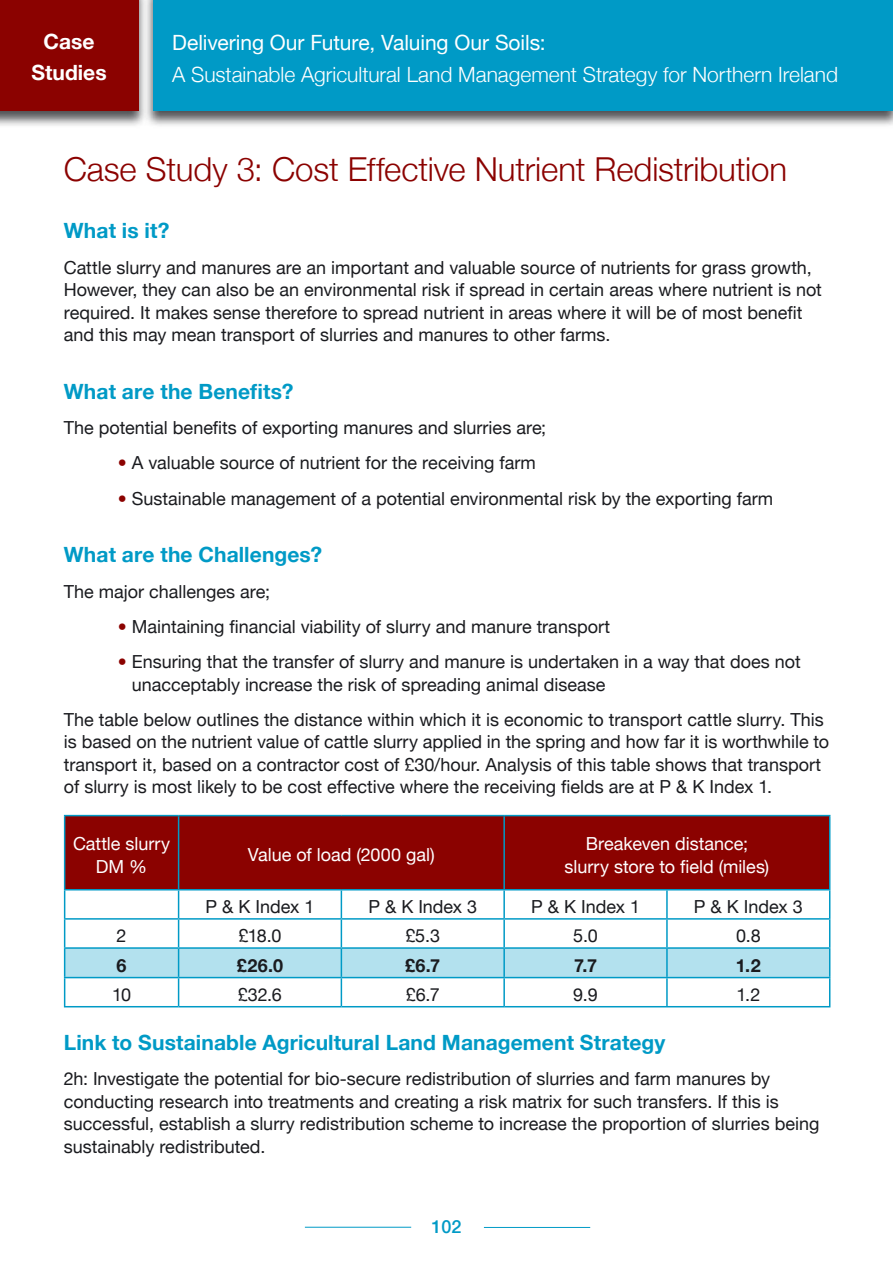
<style>
.page{position:relative;width:893px;height:1263px;background:#fff}
.page>*{position:absolute;margin:0;border:0;box-sizing:border-box;transform-origin:0 0}
.Header_Green{font:300 33px "Helvetica Neue";letter-spacing:-.005em;color:#8b0200}
.Header_Black{font:700 21px "Helvetica Neue";letter-spacing:.005em;color:#009ac6}
.t1{font:300 21px "Helvetica Neue";color:#fff}
.t2{font:21px "Helvetica Neue";color:#fff}
.Body_Text{font:700 21px "Helvetica Neue";letter-spacing:.005em;color:#009ac6}
.t3{font:700 21px/31.5px "Helvetica Neue";color:#fff;text-align:center}
.Body_Text-2{font:18px/22.5px "Helvetica Neue";color:#1a1b1f}
.t4{font:18px/22.5px "Helvetica Neue";color:#fff;text-align:center}
.t5{font:700 18px "Helvetica Neue";color:#1a1b1f}
.t6{font:500 18px "Helvetica Neue";color:#009ac6}
.s1{color:#8b0200}
</style>
<div class="page">
<div style="left:144px;top:0;width:749px;height:128px;background:#1a1b1f;opacity:.75"></div>
<div style="left:153px;top:0;width:740px;height:111px;background:#009ac6"></div>
<div style="left:0;top:0;width:147px;height:128px;background:#1a1b1f;opacity:.75"></div>
<div style="left:0;top:0;width:138px;height:111px;background:#8b0200"></div>
<hr style="left:305px;top:1227px;width:106px;height:1px;background:#009ac6">
<hr style="left:484px;top:1227px;width:106px;height:1px;background:#009ac6">
<div style="left:65px;top:816px;width:764px;height:73px;background:#8b0200"></div>
<hr style="left:64px;top:816px;width:1px;height:73px;background:#009ac6">
<hr style="left:64px;top:815px;width:115px;height:1px;background:#009ac6">
<hr style="left:179px;top:815px;width:162px;height:1px;background:#009ac6">
<hr style="left:341px;top:815px;width:163px;height:1px;background:#009ac6">
<hr style="left:504px;top:815px;width:163px;height:1px;background:#009ac6">
<hr style="left:667px;top:815px;width:163px;height:1px;background:#009ac6">
<hr style="left:178px;top:816px;width:1px;height:73px;background:#009ac6">
<hr style="left:503px;top:816px;width:2px;height:73px;background:#009ac6">
<hr style="left:829px;top:816px;width:1px;height:73px;background:#009ac6">
<hr style="left:64px;top:889px;width:115px;height:1px;background:#009ac6">
<hr style="left:179px;top:889px;width:162px;height:1px;background:#009ac6">
<hr style="left:341px;top:889px;width:163px;height:1px;background:#009ac6">
<hr style="left:504px;top:889px;width:163px;height:1px;background:#009ac6">
<hr style="left:667px;top:889px;width:163px;height:1px;background:#009ac6">
<svg style="left:64px;top:890px;width:766px;height:116px"></svg>
<hr style="left:64px;top:1006px;width:115px;height:1px;background:#009ac6">
<hr style="left:179px;top:1006px;width:162px;height:1px;background:#009ac6">
<hr style="left:341px;top:1006px;width:163px;height:1px;background:#009ac6">
<hr style="left:504px;top:1006px;width:163px;height:1px;background:#009ac6">
<hr style="left:667px;top:1006px;width:163px;height:1px;background:#009ac6">
<p class="t3" style="left:32px;top:25px;width:77px">Case<br>Studies</p>
<p class="t2" style="left:172px;top:30px;width:375px">Delivering Our Future, Valuing Our Soils:</p>
<p class="t1" style="left:172px;top:61px;width:667px">A Sustainable Agricultural Land Management Strategy for Northern Ireland</p>
<p class="Header_Green" style="left:64px;top:149px;width:725px">Case Study 3: Cost Effective Nutrient Redistribution</p>
<p class="Header_Black" style="left:64px;top:218px;width:107px">What is it?</p>
<p class="Body_Text-2" style="left:64px;top:256px;width:759px">Cattle slurry and manures are an important and valuable source of nutrients for grass growth, However, they can also be an environmental risk if spread in certain areas where nutrient is not required. It makes sense therefore to spread nutrient in areas where it will be of most benefit and this may mean transport of slurries and manures to other farms.</p>
<p class="Header_Black" style="left:64px;top:378px;width:231px">What are the Benefits?</p>
<p class="Body_Text-2" style="left:64px;top:416px;width:484px">The potential benefits of exporting manures and slurries are;</p>
<p class="Body_Text-2" style="left:118px;top:451px;width:419px"><span class="s1">•</span> A valuable source of nutrient for the receiving farm</p>
<p class="Body_Text-2" style="left:118px;top:487px;width:657px"><span class="s1">•</span> Sustainable management of a potential environmental risk by the exporting farm</p>
<p class="Body_Text" style="left:64px;top:542px;width:260px">What are the Challenges?</p>
<p class="Body_Text-2" style="left:64px;top:580px;width:208px">The major challenges are;</p>
<p class="Body_Text-2" style="left:118px;top:615px;width:494px"><span class="s1">•</span> Maintaining financial viability of slurry and manure transport</p>
<p class="Body_Text-2" style="left:132px;top:650px;width:670px;text-indent:-14px"><span class="s1">•</span> Ensuring that the transfer of slurry and manure is undertaken in a way that does not unacceptably increase the risk of spreading animal disease</p>
<p class="Body_Text-2" style="left:64px;top:708px;width:767px">The table below outlines the distance within which it is economic to transport cattle slurry. This is based on the nutrient value of cattle slurry applied in the spring and how far it is worthwhile to transport it, based on a contractor cost of £30/hour. Analysis of this table shows that transport of slurry is most likely to be cost effective where the receiving fields are at P &amp; K Index 1.</p>
<p class="t4" style="left:73px;top:832px;width:99px">Cattle slurry<br>DM %</p>
<p class="t4" style="left:248px;top:843px;width:188px">Value of load (2000 gal)</p>
<p class="t4" style="left:565px;top:832px;width:206px">Breakeven distance; slurry store to field (miles)</p>
<p class="Body_Text-2" style="left:206px;top:895px;width:110px">P &amp; K Index 1</p>
<p class="Body_Text-2" style="left:368px;top:895px;width:110px">P &amp; K Index 3</p>
<p class="Body_Text-2" style="left:531px;top:895px;width:110px">P &amp; K Index 1</p>
<p class="Body_Text-2" style="left:694px;top:895px;width:110px">P &amp; K Index 3</p>
<p class="Body_Text-2" style="left:117px;top:924px;width:12px">2</p>
<p class="Body_Text-2" style="left:238px;top:924px;width:45px">£18.0</p>
<p class="Body_Text-2" style="left:405px;top:924px;width:36px">£5.3</p>
<p class="Body_Text-2" style="left:573px;top:924px;width:26px">5.0</p>
<p class="Body_Text-2" style="left:736px;top:924px;width:26px">0.8</p>
<p class="t5" style="left:117px;top:954px;width:12px">6</p>
<p class="t5" style="left:237px;top:954px;width:48px">£26.0</p>
<p class="t5" style="left:405px;top:954px;width:36px">£6.7</p>
<p class="t5" style="left:574px;top:954px;width:24px">7.7</p>
<p class="t5" style="left:736px;top:954px;width:26px">1.2</p>
<p class="Body_Text-2" style="left:112px;top:983px;width:21px">10</p>
<p class="Body_Text-2" style="left:238px;top:983px;width:46px">£32.6</p>
<p class="Body_Text-2" style="left:406px;top:983px;width:36px">£6.7</p>
<p class="Body_Text-2" style="left:573px;top:983px;width:26px">9.9</p>
<p class="Body_Text-2" style="left:736px;top:983px;width:26px">1.2</p>
<p class="Header_Black" style="left:64px;top:1029px;width:603px">Link to Sustainable Agricultural Land Management Strategy</p>
<p class="Body_Text-2" style="left:64px;top:1067px;width:757px">2h: Investigate the potential for bio-secure redistribution of slurries and farm manures by conducting research into treatments and creating a risk matrix for such transfers. If this is successful, establish a slurry redistribution scheme to increase the proportion of slurries being sustainably redistributed.</p>
<p class="t6" style="left:431px;top:1216px;width:32px">102</p>
</div>
